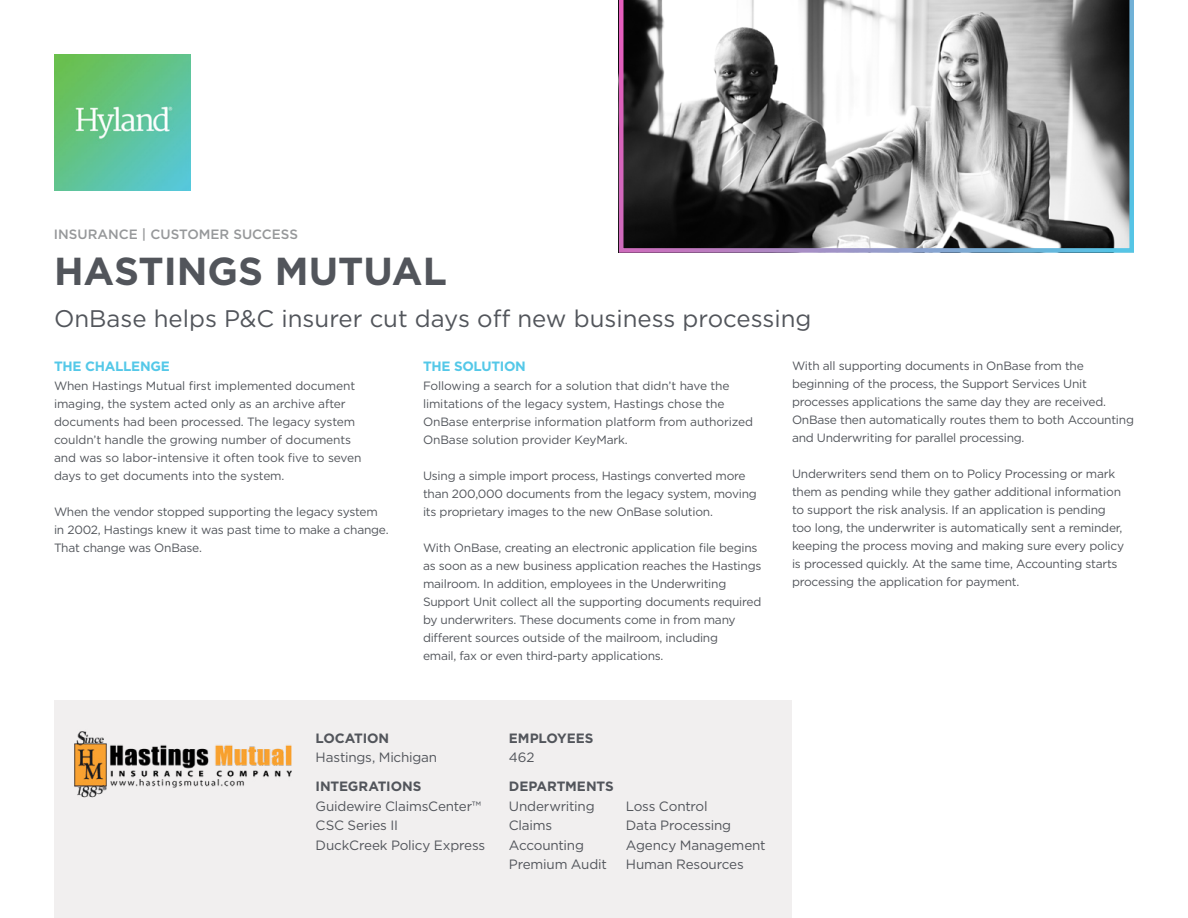
<style>
.page{position:relative;width:1188px;height:918px;background:#fff}
.page>*{position:absolute;margin:0;border:0;box-sizing:border-box;transform-origin:0 0}
.t1{font:700 39px "Gotham";color:#52555b}
.t2{font:24px "Gotham";color:#52555b}
.t3{font:13.5px/19.5px "Gotham";letter-spacing:-.015em;color:#52555b}
.t4{font:700 13.5px "Gotham";letter-spacing:-.01em;color:#52555b}
.t5{font:500 13.5px "Gotham";color:#96989a}
.t6{font:700 13.5px "Gotham";letter-spacing:-.02em;color:#54c8e8}
.t7{font:12px/18px "Gotham";letter-spacing:-.02em;color:#52555b}
</style>
<div class="page">
<div style="left:54px;top:701px;width:738px;height:217px;background:#f1efef"></div>
<img style="left:54px;top:54px;width:137px;height:137px">
<svg style="left:619px;top:0;width:515px;height:253px"></svg>
<img style="left:74px;top:731px;width:218px;height:67px">
<p class="t5" style="left:54px;top:225px;width:246px">INSURANCE | CUSTOMER SUCCESS</p>
<h1 class="t1" style="left:54px;top:245px;width:394px">HASTINGS MUTUAL</h1>
<h2 class="t2" style="left:54px;top:303px;width:759px">OnBase helps P&amp;C insurer cut days off new business processing</h2>
<p class="t6" style="left:54px;top:357px;width:117px">THE CHALLENGE</p>
<p class="t7" style="left:54px;top:376px;width:309px">When Hastings Mutual first implemented document imaging, the system acted only as an archive after documents had been processed. The legacy system couldn’t handle the growing number of documents and was so labor-intensive it often took five to seven days to get documents into the system.</p>
<p class="t7" style="left:54px;top:502px;width:336px">When the vendor stopped supporting the legacy system in 2002, Hastings knew it was past time to make a change.<br>That change was OnBase.</p>
<p class="t6" style="left:423px;top:357px;width:104px">THE SOLUTION</p>
<p class="t7" style="left:423px;top:376px;width:332px">Following a search for a solution that didn’t have the limitations of the legacy system, Hastings chose the OnBase enterprise information platform from authorized OnBase solution provider KeyMark.</p>
<p class="t7" style="left:423px;top:466px;width:335px">Using a simple import process, Hastings converted more than 200,000 documents from the legacy system, moving its proprietary images to the new OnBase solution.</p>
<p class="t7" style="left:423px;top:538px;width:340px">With OnBase, creating an electronic application file begins as soon as a new business application reaches the Hastings mailroom. In addition, employees in the Underwriting Support Unit collect all the supporting documents required by underwriters. These documents come in from many different sources outside of the mailroom, including<br>email, fax or even third-party applications.</p>
<p class="t7" style="left:792px;top:356px;width:344px">With all supporting documents in OnBase from the beginning of the process, the Support Services Unit processes applications the same day they are received.<br>OnBase then automatically routes them to both Accounting and Underwriting for parallel processing.</p>
<p class="t7" style="left:792px;top:464px;width:334px">Underwriters send them on to Policy Processing or mark them as pending while they gather additional information to support the risk analysis. If an application is pending too long, the underwriter is automatically sent a reminder, keeping the process moving and making sure every policy is processed quickly. At the same time, Accounting starts processing the application for payment.</p>
<p class="t4" style="left:316px;top:729px;width:75px">LOCATION</p>
<p class="t3" style="left:316px;top:748px;width:123px">Hastings, Michigan</p>
<p class="t4" style="left:316px;top:778px;width:107px">INTEGRATIONS</p>
<p class="t3" style="left:316px;top:796px;width:171px">Guidewire ClaimsCenter™<br>CSC Series II<br>DuckCreek Policy Express</p>
<p class="t4" style="left:509px;top:729px;width:86px">EMPLOYEES</p>
<p class="t3" style="left:509px;top:748px;width:27px">462</p>
<p class="t4" style="left:509px;top:778px;width:106px">DEPARTMENTS</p>
<p class="t3" style="left:509px;top:796px;width:99px">Underwriting<br>Claims<br>Accounting<br>Premium Audit</p>
<p class="t3" style="left:626px;top:796px;width:141px">Loss Control<br>Data Processing<br>Agency Management<br>Human Resources</p>
</div>
